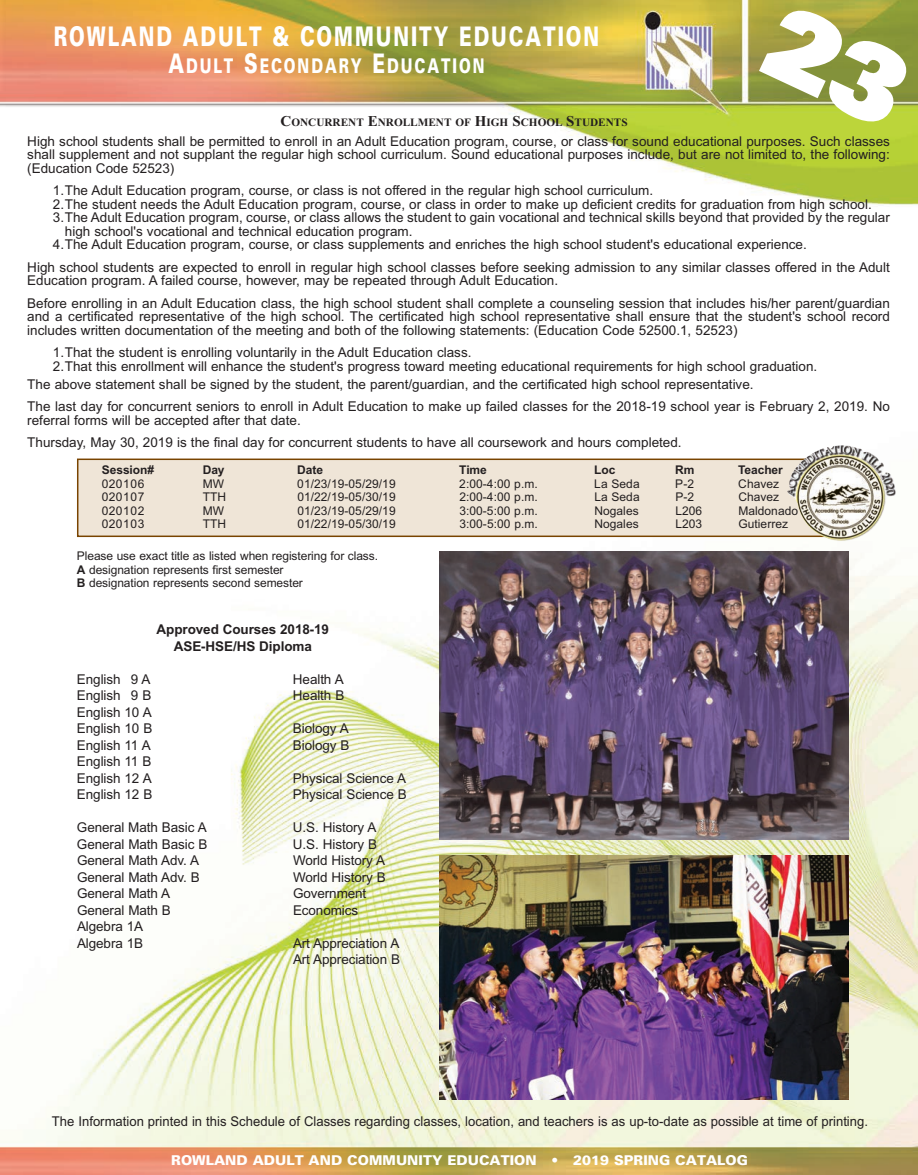
<style>
.page{position:relative;width:918px;height:1175px;background:#fff}
.page>*{position:absolute;margin:0;border:0;box-sizing:border-box;transform-origin:0 0}
.t1{font:900 27px "Univers LT Std";letter-spacing:.1em;color:#fff;scale:.7 1}
.t2{font:900 20.25px "Univers LT Std";letter-spacing:.135em;color:#fff;scale:.7 1}
.t3{font:13.5px/13.5px "Arial";color:#231f20}
.t4{font:900 13.5px "Univers LT Std";color:#fff}
.t5{font:700 13.5px/16.5px "Arial";letter-spacing:-.005em;color:#231f20;text-align:center}
.t6{font:12px/13.5px "Arial";letter-spacing:.005em;color:#231f20}
.t7{font:700 12px "Arial";letter-spacing:-.005em;color:#231f20}
.t8{font:700 11.25px "Times New Roman";color:#231f20}
.s1{font-size:27px}
.s2{font-size:15px}
.s3{font-weight:700}
</style>
<div class="page">
<img style="left:1px;top:0;width:917px;height:1174px">
<img style="left:439px;top:551px;width:410px;height:288px">
<div style="left:78px;top:460px;width:761px;height:75px;background:#efe5d7"></div>
<div style="left:77px;top:458px;width:764px;height:79px;border:2px solid #794400"></div>
<img style="left:787px;top:445px;width:109px;height:96px">
<img style="left:439px;top:855px;width:410px;height:244px">
<svg style="left:758px;top:2px;width:156px;height:128px;background:#9ba53e"></svg>
<h1 class="t1" style="left:54px;top:27px;width:781px">ROWLAND ADULT &amp; COMMUNITY EDUCATION</h1>
<h2 class="t2" style="left:168px;top:59px;width:453px"><span class="s1">A</span>DULT <span class="s1">S</span>ECONDARY <span class="s1">E</span>DUCATION</h2>
<p class="t8" style="left:281px;top:116px;width:349px"><span class="s2">C</span>ONCURRENT <span class="s2">E</span>NROLLMENT OF <span class="s2">H</span>IGH <span class="s2">S</span>CHOOL <span class="s2">S</span>TUDENTS</p>
<p class="t3" style="left:27px;top:134px;width:864px;text-align:justify">High school students shall be permitted to enroll in an Adult Education program, course, or class for sound educational purposes. Such classes shall supplement and not supplant the regular high school curriculum. Sound educational purposes include, but are not limited to, the following: (Education Code 52523)</p>
<p class="t3" style="left:53px;top:184px;width:602px">1.The Adult Education program, course, or class is not offered in the regular high school curriculum.</p>
<p class="t3" style="left:53px;top:197px;width:820px">2.The student needs the Adult Education program, course, or class in order to make up deficient credits for graduation from high school.</p>
<p class="t3" style="left:53px;top:211px;width:838px">3.The Adult Education program, course, or class allows the student to gain vocational and technical skills beyond that provided by the regular</p>
<p class="t3" style="left:65px;top:224px;width:349px">high school's vocational and technical education program.</p>
<p class="t3" style="left:53px;top:238px;width:755px">4.The Adult Education program, course, or class supplements and enriches the high school student's educational experience.</p>
<p class="t3" style="left:27px;top:260px;width:864px">High school students are expected to enroll in regular high school classes before seeking admission to any similar classes offered in the Adult<br>Education program. A failed course, however, may be repeated through Adult Education.</p>
<p class="t3" style="left:27px;top:296px;width:864px;text-align:justify">Before enrolling in an Adult Education class, the high school student shall complete a counseling session that includes his/her parent/guardian and a certificated representative of the high school. The certificated high school representative shall ensure that the student's school record includes written documentation of the meeting and both of the following statements: (Education Code 52500.1, 52523)</p>
<p class="t3" style="left:53px;top:346px;width:766px">1.That the student is enrolling voluntarily in the Adult Education class.<br>2.That this enrollment will enhance the student's progress toward meeting educational requirements for high school graduation.</p>
<p class="t3" style="left:27px;top:373px;width:864px;line-height:22.5px">The above statement shall be signed by the student, the parent/guardian, and the certificated high school representative.<br>The last day for concurrent seniors to enroll in Adult Education to make up failed classes for the 2018-19 school year is February 2, 2019. No</p>
<p class="t3" style="left:27px;top:409px;width:656px;line-height:22.5px">referral forms will be accepted after that date.<br>Thursday, May 30, 2019 is the final day for concurrent students to have all coursework and hours completed.</p>
<p class="t7" style="left:102px;top:463px;width:54px">Session#</p>
<p class="t7" style="left:203px;top:463px;width:23px">Day</p>
<p class="t7" style="left:297px;top:463px;width:27px">Date</p>
<p class="t7" style="left:459px;top:463px;width:29px">Time</p>
<p class="t7" style="left:594px;top:463px;width:23px">Loc</p>
<p class="t7" style="left:675px;top:463px;width:21px">Rm</p>
<p class="t7" style="left:738px;top:463px;width:46px">Teacher</p>
<p class="t6" style="left:102px;top:477px;width:44px">020106</p>
<p class="t6" style="left:203px;top:477px;width:23px">MW</p>
<p class="t6" style="left:297px;top:477px;width:100px">01/23/19-05/29/19</p>
<p class="t6" style="left:459px;top:477px;width:80px">2:00-4:00 p.m.</p>
<p class="t6" style="left:594px;top:477px;width:47px">La Seda</p>
<p class="t6" style="left:675px;top:477px;width:20px">P-2</p>
<p class="t6" style="left:738px;top:477px;width:42px">Chavez</p>
<p class="t6" style="left:102px;top:490px;width:44px">020107</p>
<p class="t6" style="left:203px;top:490px;width:25px">TTH</p>
<p class="t6" style="left:297px;top:490px;width:100px">01/22/19-05/30/19</p>
<p class="t6" style="left:459px;top:490px;width:80px">2:00-4:00 p.m.</p>
<p class="t6" style="left:594px;top:490px;width:47px">La Seda</p>
<p class="t6" style="left:675px;top:490px;width:20px">P-2</p>
<p class="t6" style="left:738px;top:490px;width:42px">Chavez</p>
<p class="t6" style="left:102px;top:504px;width:44px">020102</p>
<p class="t6" style="left:203px;top:504px;width:23px">MW</p>
<p class="t6" style="left:297px;top:504px;width:100px">01/23/19-05/29/19</p>
<p class="t6" style="left:459px;top:504px;width:80px">3:00-5:00 p.m.</p>
<p class="t6" style="left:594px;top:504px;width:46px">Nogales</p>
<p class="t6" style="left:675px;top:504px;width:28px">L206</p>
<p class="t6" style="left:738px;top:504px;width:61px">Maldonado</p>
<p class="t6" style="left:102px;top:517px;width:44px">020103</p>
<p class="t6" style="left:203px;top:517px;width:25px">TTH</p>
<p class="t6" style="left:297px;top:517px;width:100px">01/22/19-05/30/19</p>
<p class="t6" style="left:459px;top:517px;width:80px">3:00-5:00 p.m.</p>
<p class="t6" style="left:594px;top:517px;width:46px">Nogales</p>
<p class="t6" style="left:675px;top:517px;width:28px">L203</p>
<p class="t6" style="left:738px;top:517px;width:51px">Gutierrez</p>
<p class="t6" style="left:77px;top:549px;width:303px">Please use exact title as listed when registering for class.<br><span class="s3">A</span> designation represents first semester<br><span class="s3">B</span> designation represents second semester</p>
<p class="t5" style="left:157px;top:621px;width:174px">Approved Courses 2018-19<br>ASE-HSE/HS Diploma</p>
<p class="t3" style="left:77px;top:672px;width:75px">English 9 A</p>
<p class="t3" style="left:293px;top:672px;width:52px">Health A</p>
<p class="t3" style="left:77px;top:689px;width:76px">English 9 B</p>
<p class="t3" style="left:293px;top:689px;width:53px">Health B</p>
<p class="t3" style="left:77px;top:704px;width:77px;line-height:16.5px">English 10 A<br>English 10 B</p>
<p class="t3" style="left:293px;top:722px;width:57px">Biology A</p>
<p class="t3" style="left:77px;top:738px;width:75px">English 11 A</p>
<p class="t3" style="left:293px;top:738px;width:58px">Biology B</p>
<p class="t3" style="left:77px;top:753px;width:76px;line-height:16.5px">English 11 B<br>English 12 A</p>
<p class="t3" style="left:293px;top:771px;width:115px">Physical Science A</p>
<p class="t3" style="left:77px;top:788px;width:77px">English 12 B</p>
<p class="t3" style="left:293px;top:788px;width:115px">Physical Science B</p>
<p class="t3" style="left:77px;top:821px;width:131px">General Math Basic A</p>
<p class="t3" style="left:293px;top:821px;width:85px">U.S. History A</p>
<p class="t3" style="left:77px;top:837px;width:132px">General Math Basic B</p>
<p class="t3" style="left:293px;top:837px;width:86px">U.S. History B</p>
<p class="t3" style="left:77px;top:853px;width:124px">General Math Adv. A</p>
<p class="t3" style="left:293px;top:853px;width:94px">World History A</p>
<p class="t3" style="left:77px;top:870px;width:124px">General Math Adv. B</p>
<p class="t3" style="left:293px;top:870px;width:94px">World History B</p>
<p class="t3" style="left:77px;top:886px;width:95px">General Math A</p>
<p class="t3" style="left:293px;top:886px;width:75px">Government</p>
<p class="t3" style="left:77px;top:903px;width:95px">General Math B</p>
<p class="t3" style="left:293px;top:903px;width:67px">Economics</p>
<p class="t3" style="left:77px;top:918px;width:68px;line-height:16.5px">Algebra 1A<br>Algebra 1B</p>
<p class="t3" style="left:293px;top:934px;width:109px;line-height:16.5px">Art Appreciation A<br>Art Appreciation B</p>
<p class="t3" style="left:52px;top:1114px;width:818px">The Information printed in this Schedule of Classes regarding classes, location, and teachers is as up-to-date as possible at time of printing.</p>
<p class="t4" style="left:171px;top:1154px;width:578px">ROWLAND ADULT AND COMMUNITY EDUCATION • 2019 SPRING CATALOG</p>
</div>
